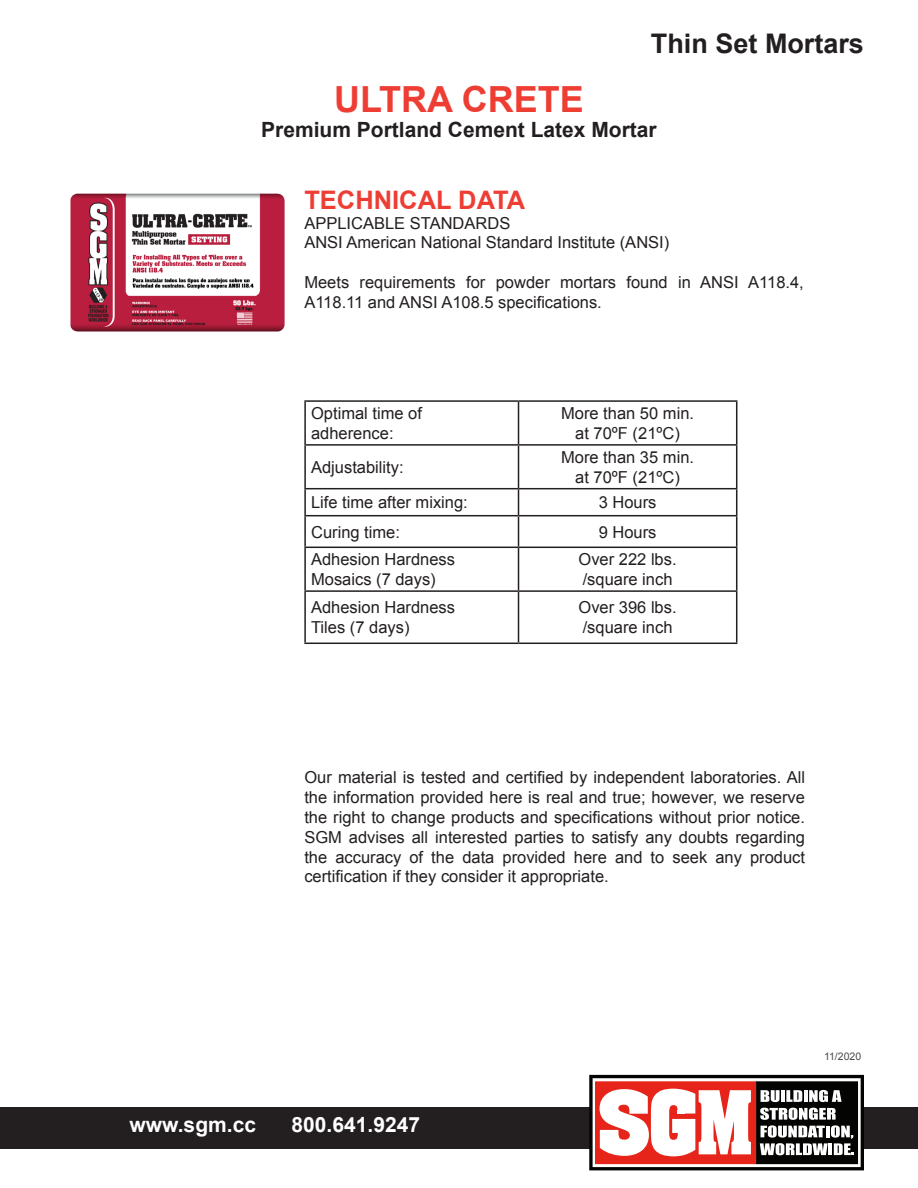
<style>
.page{position:relative;width:918px;height:1188px;background:#fff}
.page>*{position:absolute;margin:0;border:0;box-sizing:border-box;transform-origin:0 0}
.t1{font:700 36px "Arial";color:#ee3e34}
.t2{font:700 27px "Arial";color:#231f20}
.t3{font:700 25.5px "Arial";color:#ee3e34}
.t4{font:700 21px "Arial";color:#231f20}
.t5{font:700 21px "Arial";color:#fff}
.t6{font:16.5px/19.8px "Arial";color:#231f20}
.t7{font:10.5px "Arial";color:#4b4c4d}
</style>
<div class="page">
<div style="left:0;top:1107px;width:918px;height:41px;background:#231f20"></div>
<svg style="left:589px;top:1075px;width:275px;height:95px"></svg>
<hr style="left:304px;top:400px;width:215px;height:2px;background:#231f20">
<hr style="left:304px;top:402px;width:2px;height:42px;background:#231f20">
<hr style="left:519px;top:400px;width:218px;height:2px;background:#231f20">
<hr style="left:518px;top:402px;width:1px;height:42px;background:#231f20">
<hr style="left:736px;top:402px;width:1px;height:42px;background:#231f20">
<hr style="left:304px;top:444px;width:215px;height:2px;background:#231f20">
<hr style="left:304px;top:446px;width:2px;height:42px;background:#231f20">
<hr style="left:519px;top:444px;width:218px;height:2px;background:#231f20">
<hr style="left:518px;top:446px;width:1px;height:42px;background:#231f20">
<hr style="left:736px;top:446px;width:1px;height:42px;background:#231f20">
<hr style="left:304px;top:488px;width:215px;height:1px;background:#231f20">
<hr style="left:304px;top:489px;width:2px;height:26px;background:#231f20">
<hr style="left:519px;top:488px;width:218px;height:1px;background:#231f20">
<svg style="left:518px;top:489px;width:1px;height:26px"></svg>
<svg style="left:736px;top:489px;width:1px;height:26px"></svg>
<hr style="left:304px;top:515px;width:215px;height:1px;background:#231f20">
<hr style="left:304px;top:516px;width:2px;height:31px;background:#231f20">
<hr style="left:519px;top:515px;width:218px;height:1px;background:#231f20">
<hr style="left:518px;top:516px;width:1px;height:31px;background:#231f20">
<hr style="left:736px;top:516px;width:1px;height:31px;background:#231f20">
<hr style="left:304px;top:547px;width:215px;height:1px;background:#231f20">
<hr style="left:304px;top:548px;width:2px;height:42px;background:#231f20">
<hr style="left:519px;top:547px;width:218px;height:1px;background:#231f20">
<hr style="left:518px;top:548px;width:1px;height:42px;background:#231f20">
<hr style="left:736px;top:548px;width:1px;height:42px;background:#231f20">
<hr style="left:304px;top:590px;width:215px;height:2px;background:#231f20">
<hr style="left:304px;top:592px;width:2px;height:51px;background:#231f20">
<hr style="left:519px;top:590px;width:218px;height:2px;background:#231f20">
<hr style="left:518px;top:592px;width:1px;height:51px;background:#231f20">
<hr style="left:736px;top:592px;width:1px;height:51px;background:#231f20">
<hr style="left:304px;top:643px;width:215px;height:1px;background:#231f20">
<hr style="left:519px;top:643px;width:218px;height:1px;background:#231f20">
<img style="left:70px;top:193px;width:215px;height:139px">
<p class="t2" style="left:651px;top:25px;width:215px">Thin Set Mortars</p>
<p class="t1" style="left:334px;top:75px;width:251px">ULTRA CRETE</p>
<p class="t4" style="left:261px;top:115px;width:397px">Premium Portland Cement Latex Mortar</p>
<p class="t3" style="left:304px;top:183px;width:222px">TECHNICAL DATA</p>
<p class="t6" style="left:304px;top:213px;width:207px">APPLICABLE STANDARDS</p>
<p class="t6" style="left:304px;top:233px;width:366px">ANSI American National Standard Institute (ANSI)</p>
<p class="t6" style="left:304px;top:273px;width:501px">Meets requirements for powder mortars found in ANSI A118.4,<br>A118.11 and ANSI A108.5 specifications.</p>
<p class="t6" style="left:311px;top:404px;width:112px">Optimal time of</p>
<p class="t6" style="left:311px;top:423px;width:84px">adherence:</p>
<p class="t6" style="left:311px;top:457px;width:94px">Adjustability:</p>
<p class="t6" style="left:561px;top:404px;width:134px">More than 50 min.</p>
<p class="t6" style="left:575px;top:423px;width:106px">at 70ºF (21ºC)</p>
<p class="t6" style="left:561px;top:447px;width:134px">More than 35 min.</p>
<p class="t6" style="left:575px;top:467px;width:106px">at 70ºF (21ºC)</p>
<p class="t6" style="left:311px;top:493px;width:158px">Life time after mixing:</p>
<p class="t6" style="left:599px;top:493px;width:59px">3 Hours</p>
<p class="t6" style="left:311px;top:522px;width:90px">Curing time:</p>
<p class="t6" style="left:599px;top:522px;width:59px">9 Hours</p>
<p class="t6" style="left:311px;top:550px;width:145px">Adhesion Hardness</p>
<p class="t6" style="left:311px;top:570px;width:126px">Mosaics (7 days)</p>
<p class="t6" style="left:579px;top:550px;width:100px">Over 222 lbs.</p>
<p class="t6" style="left:583px;top:570px;width:91px">/square inch</p>
<p class="t6" style="left:311px;top:598px;width:145px">Adhesion Hardness</p>
<p class="t6" style="left:311px;top:618px;width:100px">Tiles (7 days)</p>
<p class="t6" style="left:579px;top:598px;width:100px">Over 396 lbs.</p>
<p class="t6" style="left:583px;top:618px;width:91px">/square inch</p>
<p class="t6" style="left:304px;top:768px;width:502px;text-align:justify">Our material is tested and certified by independent laboratories. All the information provided here is real and true; however, we reserve the right to change products and specifications without prior notice.<br>SGM advises all interested parties to satisfy any doubts regarding the accuracy of the data provided here and to seek any product certification if they consider it appropriate.</p>
<p class="t5" style="left:130px;top:1111px;width:128px">www.sgm.cc</p>
<p class="t5" style="left:292px;top:1111px;width:130px">800.641.9247</p>
<p class="t7" style="left:824px;top:1049px;width:39px">11/2020</p>
</div>
